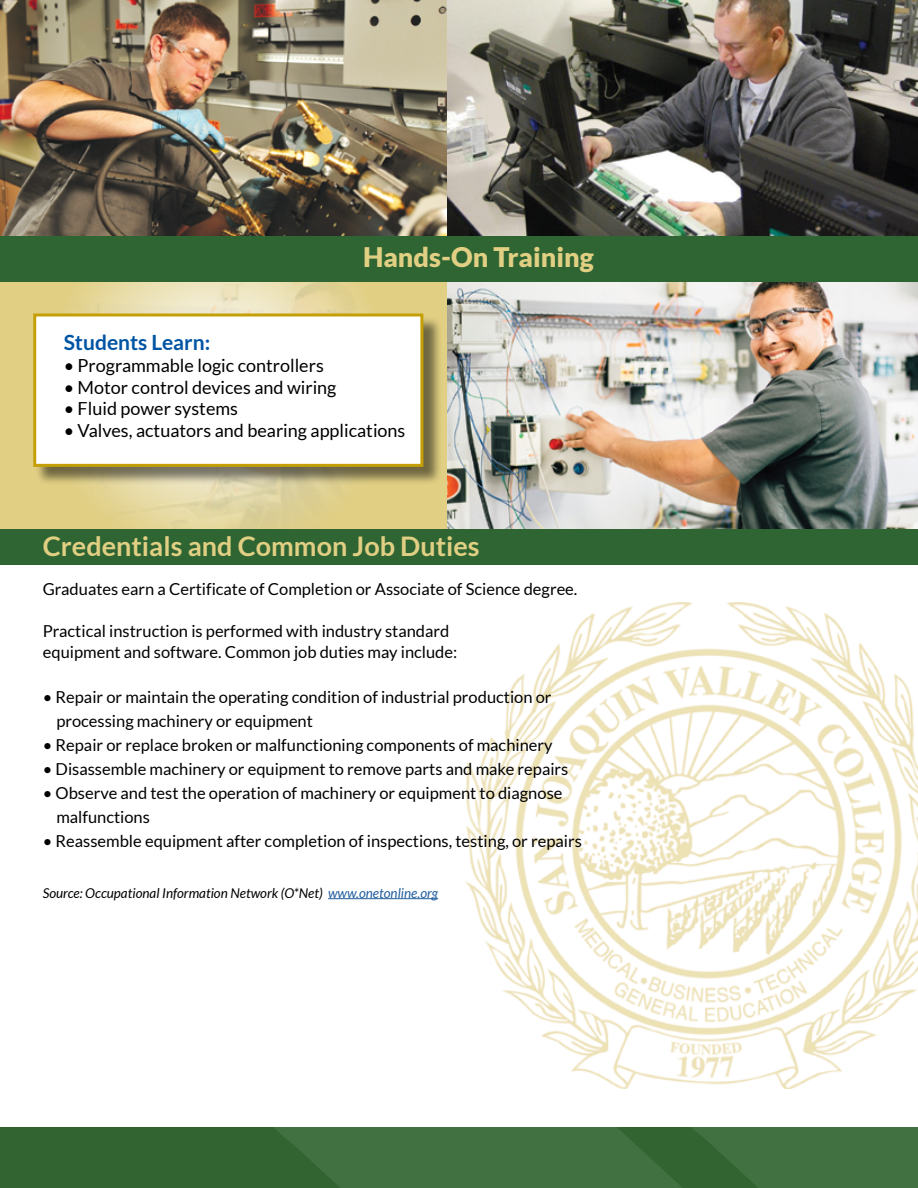
<style>
.page{position:relative;width:918px;height:1188px;background:#fff}
.page>*{position:absolute;margin:0;border:0;box-sizing:border-box;transform-origin:0 0}
.t1{font:700 27px "Lato";color:#e1cf83}
.t2{font:900 27px "Lato";color:#e1cf83}
.t3{font:700 21px "Lato";color:#0054a4}
.t4{font:18px "Lato";color:#000}
.t5{font:16.5px/24px "Lato";color:#000}
.t6{font:italic 13.5px "Lato";color:#000}
.s1{color:#215e9e}
</style>
<div class="page">
<div style="left:0;top:1128px;width:918px;height:60px;background:#316431"></div>
<svg style="left:275px;top:1128px;width:643px;height:60px"></svg>
<svg style="left:0;top:282px;width:448px;height:247px;background:#e3d393"></svg>
<div style="left:0;top:529px;width:918px;height:36px;background:#2f6532"></div>
<img style="left:465px;top:602px;width:453px;height:486px">
<hr style="left:328px;top:898px;width:110px;height:1px;background:#215e9e">
<img style="left:0;top:0;width:447px;height:237px">
<img style="left:448px;top:0;width:470px;height:237px">
<img style="left:448px;top:282px;width:470px;height:247px">
<div style="left:35px;top:315px;width:408px;height:170px;background:#000;opacity:.5"></div>
<div style="left:33px;top:313px;width:390px;height:154px;background:#fff;border:3px solid #c4a006"></div>
<div style="left:0;top:237px;width:918px;height:45px;background:#2f6532"></div>
<p class="t2" style="left:363px;top:241px;width:232px">Hands-On Training</p>
<p class="t3" style="left:64px;top:331px;width:148px">Students Learn:</p>
<p class="t4" style="left:64px;top:355px;width:262px">• Programmable logic controllers</p>
<p class="t4" style="left:64px;top:377px;width:274px">• Motor control devices and wiring</p>
<p class="t4" style="left:64px;top:399px;width:176px">• Fluid power systems</p>
<p class="t4" style="left:64px;top:420px;width:343px">• Valves, actuators and bearing applications</p>
<p class="t1" style="left:43px;top:530px;width:438px">Credentials and Common Job Duties</p>
<p class="t5" style="left:43px;top:577px;width:536px">Graduates earn a Certificate of Completion or Associate of Science degree.</p>
<p class="t5" style="left:43px;top:619px;width:408px">Practical instruction is performed with industry standard</p>
<p class="t5" style="left:43px;top:640px;width:416px">equipment and software. Common job duties may include:</p>
<p class="t5" style="left:56px;top:685px;width:497px;text-indent:-13px">• Repair or maintain the operating condition of industrial production or processing machinery or equipment</p>
<p class="t5" style="left:43px;top:733px;width:511px">• Repair or replace broken or malfunctioning components of machinery</p>
<p class="t5" style="left:43px;top:757px;width:527px">• Disassemble machinery or equipment to remove parts and make repairs</p>
<p class="t5" style="left:56px;top:781px;width:508px;text-indent:-13px">• Observe and test the operation of machinery or equipment to diagnose malfunctions</p>
<p class="t5" style="left:43px;top:829px;width:541px">• Reassemble equipment after completion of inspections, testing, or repairs</p>
<p class="t6" style="left:43px;top:885px;width:397px">Source: Occupational Information Network (O*Net) <span class="s1">www.onetonline.org</span></p>
</div>
